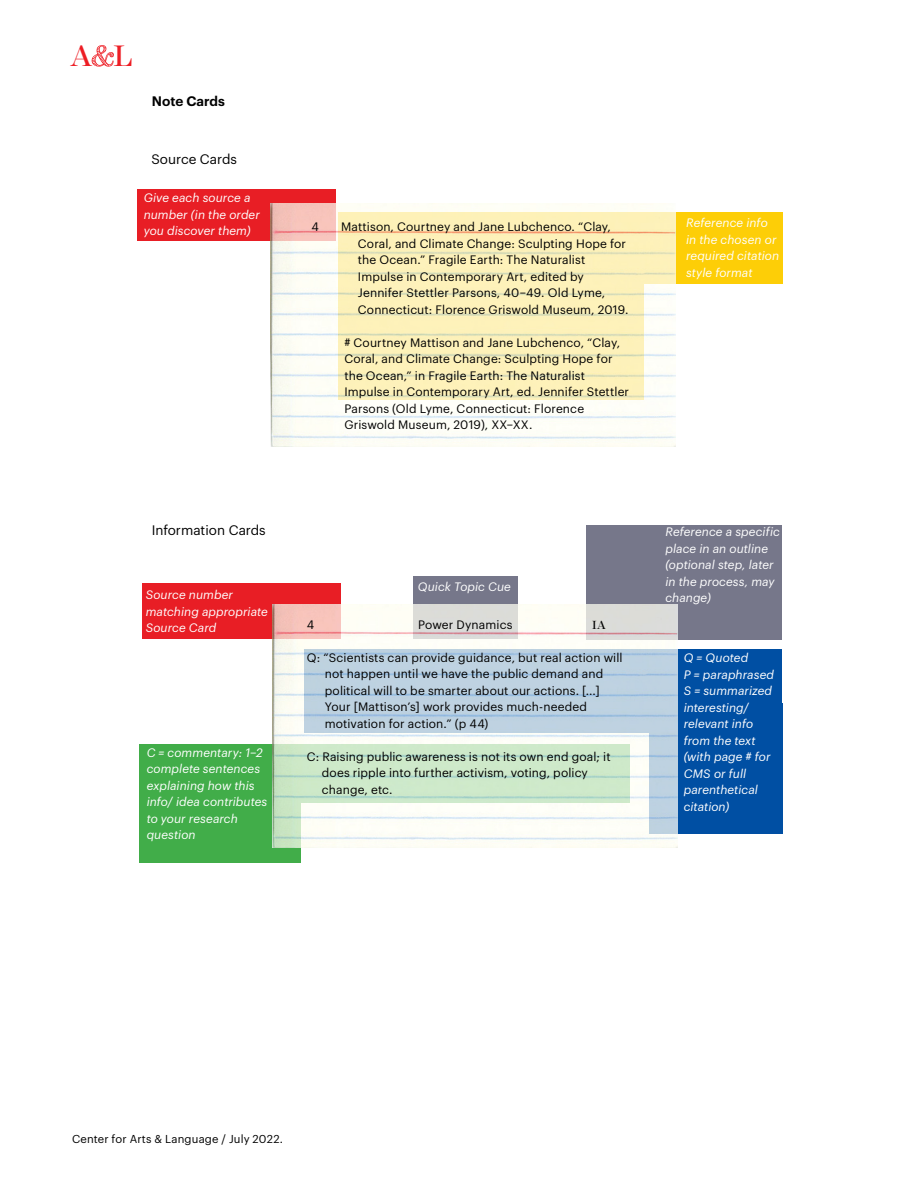
<style>
.page{position:relative;width:918px;height:1188px;background:#fff}
.page>*{position:absolute;margin:0;border:0;box-sizing:border-box;transform-origin:0 0}
.t1{font:30.15px "Harriet Display";color:#ed1d24}
.t2{font:13.5px "Graphik";color:#000}
.t3{font:600 13.5px "Graphik";color:#000}
.t4{font:12px/16.5px "Graphik";letter-spacing:.01em;color:#000}
.t5{font:italic 12px/16.5px "Graphik";letter-spacing:.005em;color:#fff}
.t6{font:12px "Harriet Display";color:#000}
.t7{font:11.25px "Graphik";letter-spacing:.015em;color:#000}
</style>
<div class="page">
<svg style="left:92px;top:45px;width:22px;height:22px"></svg>
<div style="left:587px;top:525px;width:195px;height:114px;background:#76778a"></div>
<div style="left:413px;top:577px;width:104px;height:62px;background:#76778a"></div>
<div style="left:140px;top:744px;width:490px;height:58px;background:#41ad49"></div>
<div style="left:140px;top:784px;width:161px;height:79px;background:#41ad49"></div>
<div style="left:649px;top:703px;width:133px;height:131px;background:#004fa3"></div>
<div style="left:304px;top:649px;width:478px;height:84px;background:#004fa3"></div>
<div style="left:142px;top:583px;width:199px;height:56px;background:#e81e25"></div>
<div style="left:137px;top:189px;width:199px;height:51px;background:#e81e25"></div>
<div style="left:338px;top:212px;width:444px;height:71px;background:#fdce07"></div>
<img style="left:271px;top:204px;width:405px;height:243px">
<img style="left:272px;top:604px;width:405px;height:244px">
<h1 class="t1" style="left:71px;top:35px;width:23px">A</h1>
<h1 class="t1" style="left:113px;top:35px;width:21px">L</h1>
<p class="t3" style="left:152px;top:90px;width:75px">Note Cards</p>
<p class="t2" style="left:152px;top:149px;width:87px">Source Cards</p>
<p class="t5" style="left:144px;top:189px;width:118px">Give each source a number (in the order you discover them)</p>
<p class="t2" style="left:152px;top:520px;width:116px">Information Cards</p>
<p class="t5" style="left:146px;top:586px;width:124px">Source number matching appropriate<br>Source Card</p>
<p class="t5" style="left:147px;top:743px;width:122px">C = commentary: 1–2 complete sentences explaining how this info/ idea contributes to your research question</p>
<p class="t4" style="left:311px;top:217px;width:9px">4</p>
<p class="t4" style="left:358px;top:217px;width:272px;text-indent:-17px">Mattison, Courtney and Jane Lubchenco. “Clay, Coral, and Climate Change: Sculpting Hope for the Ocean.” Fragile Earth: The Naturalist Impulse in Contemporary Art, edited by Jennifer Stettler Parsons, 40–49. Old Lyme, Connecticut: Florence Griswold Museum, 2019.</p>
<p class="t4" style="left:344px;top:333px;width:286px"># Courtney Mattison and Jane Lubchenco, “Clay, Coral, and Climate Change: Sculpting Hope for the Ocean,” in Fragile Earth: The Naturalist Impulse in Contemporary Art, ed. Jennifer Stettler Parsons (Old Lyme, Connecticut: Florence Griswold Museum, 2019), XX–XX.</p>
<p class="t5" style="left:686px;top:214px;width:95px">Reference info in the chosen or required citation style format</p>
<p class="t5" style="left:418px;top:577px;width:94px">Quick Topic Cue</p>
<p class="t4" style="left:307px;top:615px;width:9px">4</p>
<p class="t4" style="left:418px;top:615px;width:96px">Power Dynamics</p>
<p class="t6" style="left:592px;top:616px;width:15px">IA</p>
<p class="t4" style="left:325px;top:648px;width:299px;text-indent:-18px">Q: “Scientists can provide guidance, but real action will not happen until we have the public demand and political will to be smarter about our actions. [...] Your [Mattison’s] work provides much-needed motivation for action.” (p 44)</p>
<p class="t4" style="left:322px;top:747px;width:290px;text-indent:-15px">C: Raising public awareness is not its own end goal; it does ripple into further activism, voting, policy change, etc.</p>
<p class="t5" style="left:665px;top:523px;width:116px">Reference a specific place in an outline (optional step, later in the process, may change)</p>
<p class="t5" style="left:684px;top:649px;width:92px">Q = Quoted<br>P = paraphrased<br>S = summarized interesting/ relevant info from the text (with page # for<br>CMS or full parenthetical citation)</p>
<p class="t7" style="left:72px;top:1130px;width:213px">Center for Arts &amp; Language / July 2022.</p>
</div>
